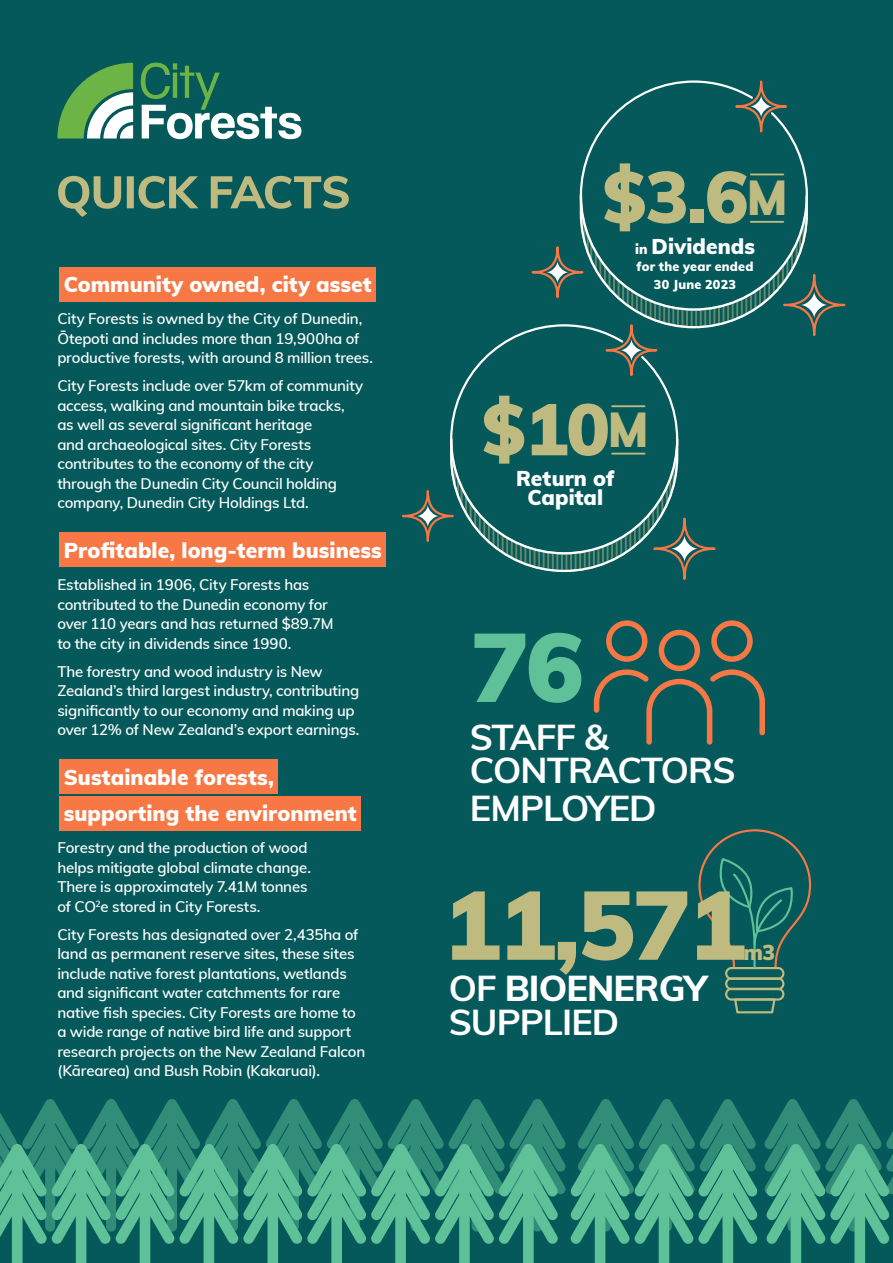
<style>
.page{position:relative;width:893px;height:1263px;background:#05595a}
.page>*{position:absolute;margin:0;border:0;box-sizing:border-box;transform-origin:0 0}
.t1{font:900 96px "Muli";color:#bfbb80}
.t2{font:900 96px "Muli";color:#5ec198}
.t3{font:900 72px "Muli";color:#bfbb80}
.t4{font:700 36px/33.6px "Muli";letter-spacing:-.025em;color:#fff}
.t5{font:900 21.15px "Muli";color:#bfbb80}
.H1_-_sub_heading{font:900 21px/18.9px "Muli";letter-spacing:.005em;color:#fff;text-align:center}
.Accounting_Policy_-_BODY{font:600 15px/19.5px "Muli";letter-spacing:-.015em;color:#fff}
.t6{font:900 12.6px "Muli";letter-spacing:.015em;color:#fff}
.s1{font-size:48px}
.s2{font-size:13.65px}
.s3{font-weight:800}
</style>
<div class="page">
<div style="left:791px;top:1152px;width:10px;height:111px;background:#5ec198"></div>
<div style="left:854px;top:1152px;width:11px;height:111px;background:#5ec198"></div>
<div style="left:12px;top:1152px;width:11px;height:111px;background:#5ec198"></div>
<div style="left:76px;top:1152px;width:10px;height:111px;background:#5ec198"></div>
<div style="left:140px;top:1152px;width:10px;height:111px;background:#5ec198"></div>
<div style="left:204px;top:1152px;width:10px;height:111px;background:#5ec198"></div>
<div style="left:267px;top:1152px;width:11px;height:111px;background:#5ec198"></div>
<div style="left:331px;top:1152px;width:11px;height:111px;background:#5ec198"></div>
<div style="left:395px;top:1152px;width:11px;height:111px;background:#5ec198"></div>
<div style="left:459px;top:1152px;width:11px;height:111px;background:#5ec198"></div>
<div style="left:523px;top:1152px;width:11px;height:111px;background:#5ec198"></div>
<div style="left:595px;top:1152px;width:10px;height:111px;background:#5ec198"></div>
<div style="left:659px;top:1152px;width:10px;height:111px;background:#5ec198"></div>
<div style="left:723px;top:1152px;width:10px;height:111px;background:#5ec198"></div>
<svg style="left:0;top:1099px;width:893px;height:154px"></svg>
<svg style="left:579px;top:80px;width:229px;height:113px"></svg>
<svg style="left:579px;top:193px;width:229px;height:136px"></svg>
<div style="left:735px;top:80px;width:52px;height:52px;border:2px solid #f77845;border-radius:50%"></div>
<svg style="left:750px;top:95px;width:22px;height:23px"></svg>
<div style="left:783px;top:274px;width:62px;height:62px;border:2px solid #f77845;border-radius:50%"></div>
<svg style="left:800px;top:291px;width:28px;height:28px"></svg>
<div style="left:531px;top:246px;width:52px;height:52px;border:2px solid #f77845;border-radius:50%"></div>
<svg style="left:546px;top:261px;width:23px;height:22px"></svg>
<svg style="left:141px;top:63px;width:160px;height:76px"></svg>
<svg style="left:57px;top:63px;width:76px;height:76px"></svg>
<svg style="left:58px;top:176px;width:291px;height:41px"></svg>
<div style="left:725px;top:967px;width:59px;height:13px;border:2px solid #bfbb80;border-radius:5px"></div>
<div style="left:725px;top:977px;width:59px;height:13px;border:2px solid #bfbb80;border-radius:5px"></div>
<div style="left:725px;top:988px;width:59px;height:12px;border:2px solid #bfbb80;border-radius:5px"></div>
<svg style="left:733px;top:997px;width:44px;height:17px"></svg>
<svg style="left:698px;top:829px;width:114px;height:140px"></svg>
<svg style="left:594px;top:620px;width:171px;height:125px"></svg>
<div style="left:60px;top:267px;width:316px;height:34px;background:#f77845"></div>
<div style="left:60px;top:532px;width:326px;height:35px;background:#f77845"></div>
<div style="left:60px;top:759px;width:218px;height:35px;background:#f77845"></div>
<div style="left:60px;top:796px;width:301px;height:34px;background:#f77845"></div>
<svg style="left:450px;top:323px;width:229px;height:114px"></svg>
<svg style="left:449px;top:437px;width:230px;height:136px"></svg>
<div style="left:605px;top:324px;width:52px;height:52px;border:2px solid #f77845;border-radius:50%"></div>
<svg style="left:620px;top:339px;width:23px;height:22px"></svg>
<div style="left:653px;top:517px;width:63px;height:63px;border:2px solid #f77845;border-radius:50%"></div>
<svg style="left:671px;top:535px;width:27px;height:27px"></svg>
<div style="left:402px;top:490px;width:52px;height:52px;border:2px solid #f77845;border-radius:50%"></div>
<svg style="left:417px;top:505px;width:22px;height:22px"></svg>
<p class="H1_-_sub_heading" style="left:64px;top:274px;width:309px">Community owned, city asset</p>
<p class="Accounting_Policy_-_BODY" style="left:57px;top:308px;width:317px">City Forests is owned by the City of Dunedin,<br>Ōtepoti and includes more than 19,900ha of productive forests, with around 8 million trees.</p>
<p class="Accounting_Policy_-_BODY" style="left:57px;top:375px;width:307px">City Forests include over 57km of community access, walking and mountain bike tracks, as well as several significant heritage<br>and archaeological sites. City Forests contributes to the economy of the city through the Dunedin City Council holding company, Dunedin City Holdings Ltd.</p>
<p class="H1_-_sub_heading" style="left:64px;top:540px;width:320px">Profitable, long-term business</p>
<p class="Accounting_Policy_-_BODY" style="left:57px;top:574px;width:278px">Established in 1906, City Forests has contributed to the Dunedin economy for over 110 years and has returned $89.7M to the city in dividends since 1990.</p>
<p class="Accounting_Policy_-_BODY" style="left:57px;top:661px;width:304px">The forestry and wood industry is New Zealand’s third largest industry, contributing significantly to our economy and making up over 12% of New Zealand’s export earnings.</p>
<p class="H1_-_sub_heading" style="left:64px;top:767px;width:212px">Sustainable forests,</p>
<p class="H1_-_sub_heading" style="left:64px;top:803px;width:294px">supporting the environment</p>
<p class="Accounting_Policy_-_BODY" style="left:57px;top:837px;width:255px">Forestry and the production of wood helps mitigate global climate change.<br>There is approximately 7.41M tonnes of CO<sup>2</sup>e stored in City Forests.</p>
<p class="Accounting_Policy_-_BODY" style="left:57px;top:924px;width:309px">City Forests has designated over 2,435ha of land as permanent reserve sites, these sites include native forest plantations, wetlands and significant water catchments for rare native fish species. City Forests are home to a wide range of native bird life and support research projects on the New Zealand Falcon (Kārearea) and Bush Robin (Kakaruai).</p>
<p class="t3" style="left:603px;top:144px;width:186px">$3.6<span class="s1">M</span></p>
<p class="H1_-_sub_heading" style="left:635px;top:236px;width:121px"><span class="s2">in</span> Dividends</p>
<p class="t6" style="left:637px;top:258px;width:118px">for the year ended</p>
<p class="t6" style="left:654px;top:275px;width:84px">30 June 2023</p>
<p class="t3" style="left:482px;top:376px;width:168px">$10<span class="s1">M</span></p>
<p class="H1_-_sub_heading" style="left:516px;top:468px;width:100px">Return of<br>Capital</p>
<p class="t2" style="left:471px;top:597px;width:114px">76</p>
<p class="t4" style="left:470px;top:718px;width:267px">STAFF &amp;<br>CONTRACTORS</p>
<p class="t4" style="left:470px;top:789px;width:188px">EMPLOYED</p>
<p class="t1" style="left:443px;top:854px;width:304px">11,571</p>
<p class="t5" style="left:743px;top:936px;width:33px">m3</p>
<p class="t4" style="left:449px;top:970px;width:260px">OF <span class="s3">BIOENERGY<br></span>SUPPLIED</p>
</div>
